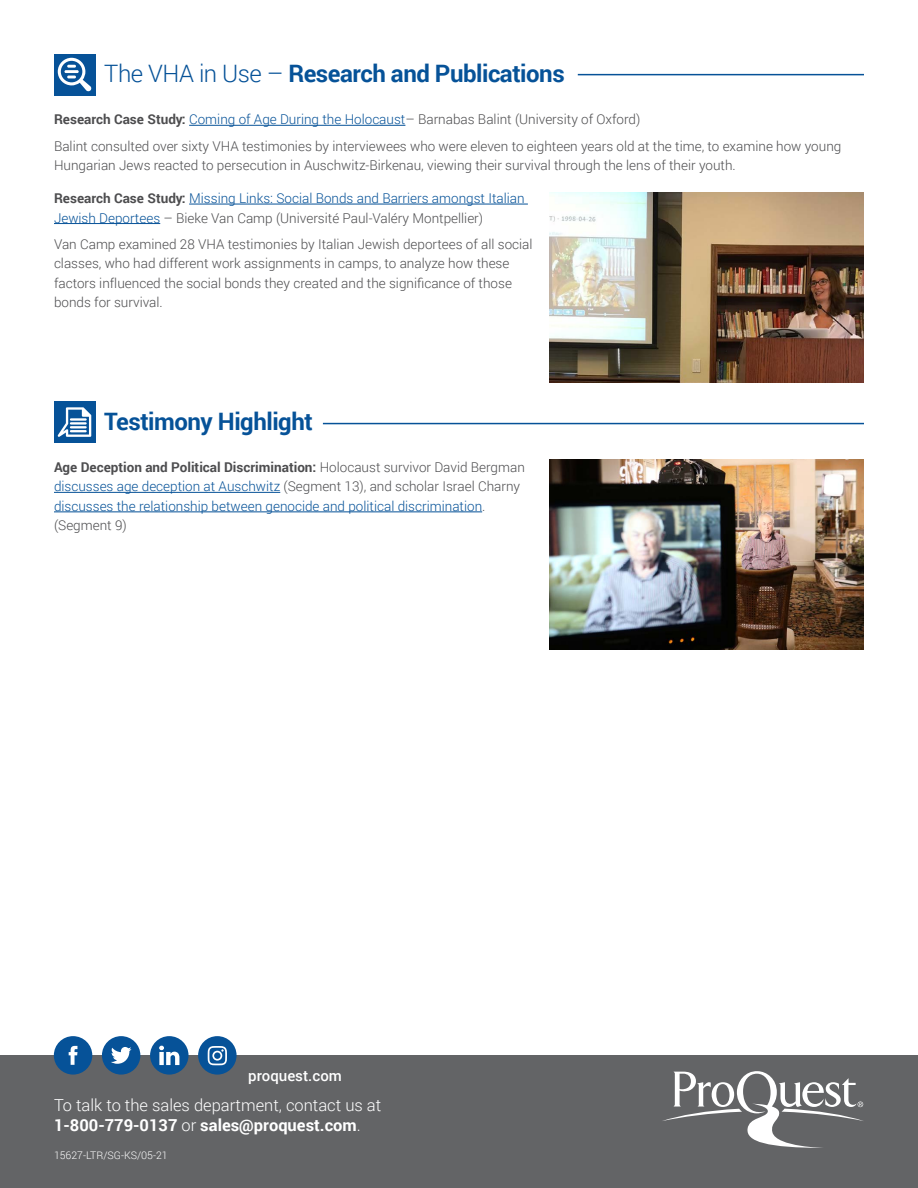
<style>
.page{position:relative;width:918px;height:1188px;background:#fff}
.page>*{position:absolute;margin:0;border:0;box-sizing:border-box;transform-origin:0 0}
.t1{font:700 24px "Roboto";letter-spacing:-.02em;color:#065298}
.t2{font:300 16.5px/19.8px "Roboto";color:#fff}
.t3{font:500 15px "Roboto";color:#fff}
.t4{font:300 13.5px/19.5px "Roboto";color:#4d4d4f}
.t5{font:300 13.5px/19.5px "Roboto";color:#065298}
.t6{font:300 10.5px "Roboto";color:#fff}
.s1{font-weight:300}
.s2{font-weight:700}
.s3{color:#065298}
.s4{font-weight:700;color:#4d4d4f}
.s5{color:#4d4d4f}
</style>
<div class="page">
<div style="left:0;top:1055px;width:918px;height:133px;background:#636466"></div>
<div style="left:54px;top:1036px;width:38px;height:39px;background:#065298;border-radius:50%"></div>
<svg style="left:69px;top:1046px;width:8px;height:19px"></svg>
<div style="left:102px;top:1036px;width:38px;height:39px;background:#065298;border-radius:50%"></div>
<svg style="left:111px;top:1047px;width:21px;height:17px"></svg>
<div style="left:198px;top:1036px;width:39px;height:39px;background:#065298;border-radius:50%"></div>
<svg style="left:208px;top:1046px;width:19px;height:19px"></svg>
<div style="left:150px;top:1036px;width:39px;height:39px;background:#065298;border-radius:50%"></div>
<svg style="left:159px;top:1046px;width:20px;height:19px"></svg>
<svg style="left:663px;top:1071px;width:201px;height:77px"></svg>
<hr style="left:189px;top:125px;width:216px;height:1px;background:#065298">
<hr style="left:189px;top:204px;width:339px;height:1px;background:#065298">
<hr style="left:54px;top:223px;width:106px;height:1px;background:#065298">
<div style="left:54px;top:54px;width:41px;height:41px;background:#065298"></div>
<svg style="left:58px;top:58px;width:33px;height:33px"></svg>
<hr style="left:578px;top:74px;width:286px;height:1px;background:#065298">
<hr style="left:54px;top:492px;width:226px;height:1px;background:#065298">
<hr style="left:54px;top:512px;width:428px;height:1px;background:#065298">
<div style="left:54px;top:402px;width:41px;height:41px;background:#065298"></div>
<svg style="left:58px;top:407px;width:33px;height:30px"></svg>
<hr style="left:323px;top:423px;width:541px;height:1px;background:#065298">
<img style="left:550px;top:460px;width:314px;height:190px">
<img style="left:550px;top:192px;width:314px;height:190px">
<h1 class="t1" style="left:104px;top:57px;width:462px"><span class="s1">The VHA in Use –</span> Research and Publications</h1>
<p class="t4" style="left:54px;top:106px;width:789px;line-height:26.2px"><span class="s2">Research Case Study:</span> <span class="s3">Coming of Age During the Holocaust</span>– Barnabas Balint (University of Oxford)<br>Balint consulted over sixty VHA testimonies by interviewees who were eleven to eighteen years old at the time, to examine how young</p>
<p class="t4" style="left:54px;top:155px;width:683px">Hungarian Jews reacted to persecution in Auschwitz-Birkenau, viewing their survival through the lens of their youth.</p>
<p class="t5" style="left:54px;top:188px;width:472px"><span class="s4">Research Case Study:</span> Missing Links: Social Bonds and Barriers amongst Italian<br>Jewish Deportees <span class="s5">– Bieke Van Camp (Université Paul-Valéry Montpellier)</span></p>
<p class="t4" style="left:54px;top:234px;width:480px">Van Camp examined 28 VHA testimonies by Italian Jewish deportees of all social classes, who had different work assignments in camps, to analyze how these factors influenced the social bonds they created and the significance of those bonds for survival.</p>
<h1 class="t1" style="left:104px;top:404px;width:210px">Testimony Highlight</h1>
<p class="t5" style="left:54px;top:457px;width:472px"><span class="s4">Age Deception and Political Discrimination:</span> <span class="s5">Holocaust survivor David Bergman </span>discusses age deception at Auschwitz <span class="s5">(Segment 13), and scholar Israel Charny </span>discusses the relationship between genocide and political discrimination<span class="s5">. (Segment 9)</span></p>
<p class="t3" style="left:248px;top:1065px;width:95px">proquest.com</p>
<p class="t2" style="left:54px;top:1095px;width:329px">To talk to the sales department, contact us at<br><span class="s2">1-800-779-0137</span> or <span class="s2">sales@proquest.com</span>.</p>
<p class="t6" style="left:54px;top:1148px;width:115px">15627-LTR/SG-KS/05-21</p>
</div>
